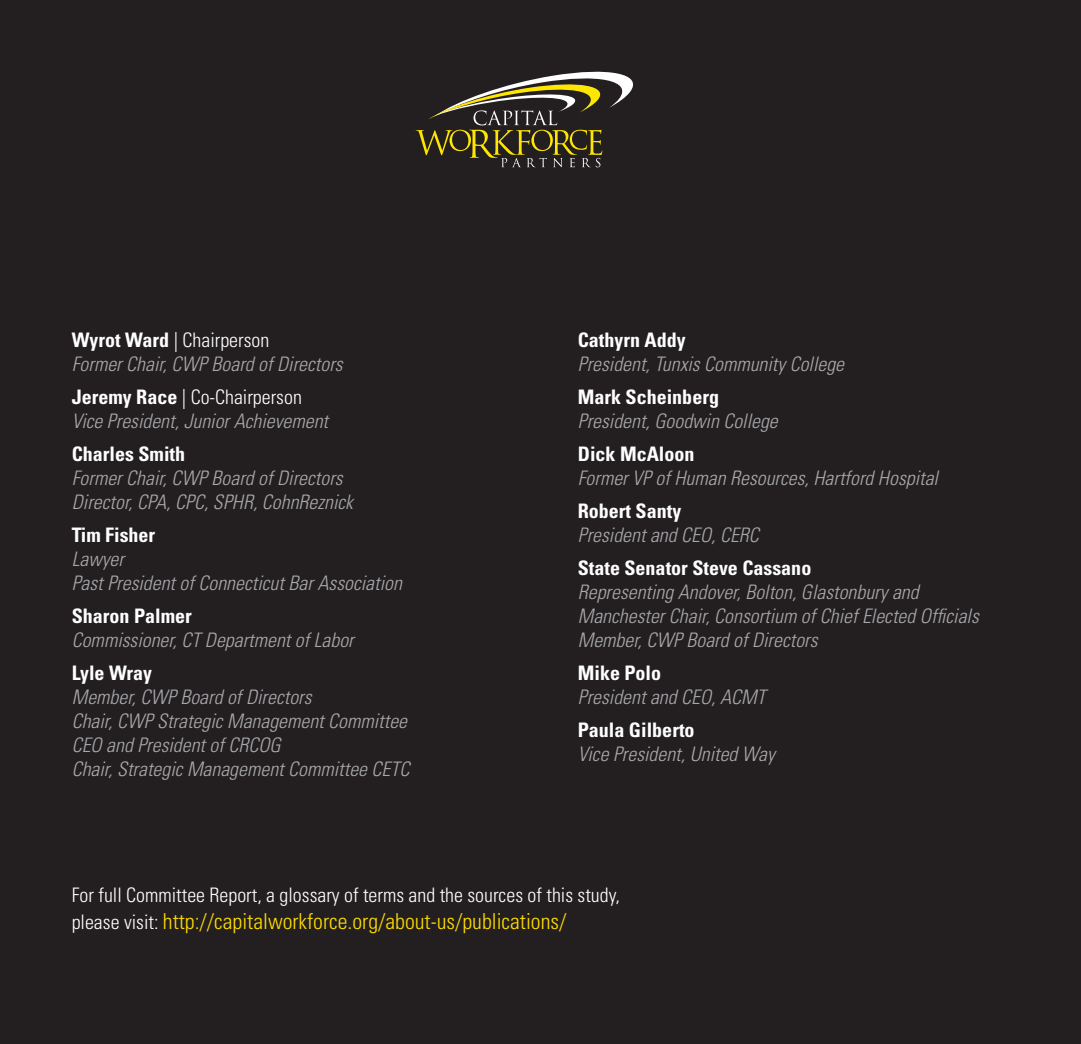
<style>
.page{position:relative;width:1081px;height:1044px;background:#fff}
.page>*{position:absolute;margin:0;border:0;box-sizing:border-box;transform-origin:0 0}
.t1{font:300 condensed 22px "Univers";color:#ffdc01}
.t2{font:italic 300 condensed 20px/24px "Univers";color:#a8a9ad}
.t3{font:700 condensed 20px "Univers";color:#fff}
.t4{font:300 condensed 20px "Univers";color:#fff}
.s1{font-weight:700}
.s2{font-size:20px;color:#fff}
</style>
<div class="page">
<div style="left:0;top:0;width:1080px;height:1044px;background:#231f20"></div>
<svg style="left:415px;top:71px;width:219px;height:96px"></svg>
<p class="t4" style="left:72px;top:328px;width:199px"><span class="s1">Wyrot Ward</span> | Chairperson</p>
<p class="t2" style="left:72px;top:352px;width:272px">Former Chair, CWP Board of Directors</p>
<p class="t4" style="left:72px;top:385px;width:231px"><span class="s1">Jeremy Race</span> | Co-Chairperson</p>
<p class="t2" style="left:72px;top:409px;width:258px">Vice President, Junior Achievement</p>
<p class="t3" style="left:72px;top:442px;width:115px">Charles Smith</p>
<p class="t2" style="left:72px;top:466px;width:272px">Former Chair, CWP Board of Directors</p>
<p class="t2" style="left:72px;top:490px;width:283px">Director, CPA, CPC, SPHR, CohnReznick</p>
<p class="t3" style="left:72px;top:523px;width:85px">Tim Fisher</p>
<p class="t2" style="left:72px;top:547px;width:54px">Lawyer</p>
<p class="t2" style="left:72px;top:571px;width:331px">Past President of Connecticut Bar Association</p>
<p class="t3" style="left:72px;top:604px;width:121px">Sharon Palmer</p>
<p class="t2" style="left:72px;top:628px;width:283px">Commissioner, CT Department of Labor</p>
<p class="t3" style="left:72px;top:661px;width:82px">Lyle Wray</p>
<p class="t2" style="left:72px;top:685px;width:241px">Member, CWP Board of Directors</p>
<p class="t2" style="left:72px;top:709px;width:337px">Chair, CWP Strategic Management Committee</p>
<p class="t2" style="left:72px;top:733px;width:210px">CEO and President of CRCOG</p>
<p class="t2" style="left:72px;top:757px;width:339px">Chair, Strategic Management Committee CETC</p>
<p class="t3" style="left:577px;top:328px;width:109px">Cathyrn Addy</p>
<p class="t2" style="left:577px;top:352px;width:268px">President, Tunxis Community College</p>
<p class="t3" style="left:577px;top:385px;width:143px">Mark Scheinberg</p>
<p class="t2" style="left:577px;top:409px;width:201px">President, Goodwin College</p>
<p class="t3" style="left:577px;top:442px;width:118px">Dick McAloon</p>
<p class="t2" style="left:577px;top:466px;width:361px">Former VP of Human Resources, Hartford Hospital</p>
<p class="t3" style="left:577px;top:499px;width:105px">Robert Santy</p>
<p class="t2" style="left:577px;top:523px;width:183px">President and CEO, CERC</p>
<p class="t3" style="left:577px;top:556px;width:235px">State Senator Steve Cassano</p>
<p class="t2" style="left:577px;top:580px;width:402px">Representing Andover, Bolton, Glastonbury and<br>Manchester Chair, Consortium of Chief Elected Officials</p>
<p class="t2" style="left:577px;top:628px;width:241px">Member, CWP Board of Directors</p>
<p class="t3" style="left:577px;top:661px;width:85px">Mike Polo</p>
<p class="t2" style="left:577px;top:685px;width:189px">President and CEO, ACMT</p>
<p class="t3" style="left:577px;top:718px;width:118px">Paula Gilberto</p>
<p class="t2" style="left:577px;top:742px;width:198px">Vice President, United Way</p>
<p class="t4" style="left:72px;top:883px;width:549px">For full Committee Report, a glossary of terms and the sources of this study,</p>
<p class="t1" style="left:72px;top:908px;width:496px"><span class="s2">please visit:</span> http://capitalworkforce.org/about-us/publications/</p>
</div>
